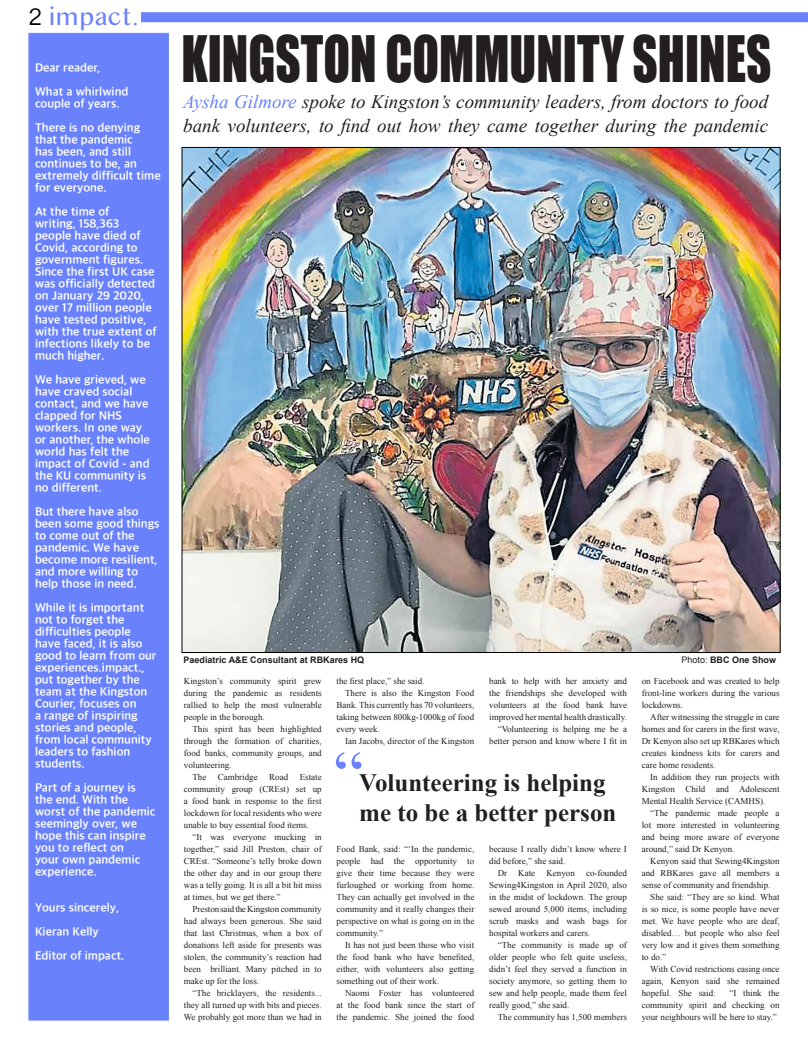
<style>
.page{position:relative;width:808px;height:1049px;background:#fff}
.page>*{position:absolute;margin:0;border:0;box-sizing:border-box;transform-origin:0 0}
.t1{font:67px "Times New Roman";color:#6982fc}
.t2{font:58.8px "Impact";color:#231f20;scale:.83 1}
.t3{font:700 25px/30px "Times New Roman";color:#231f20}
.t4{font:25px "Lao MN";color:#6982fc}
.t5{font:italic 19px/24px "Times New Roman";color:#231f20}
.t6{font:700 12px/12px "Apple SD Gothic Neo";color:#fff}
.t7{font:9px/12px "Times New Roman";color:#231f20;text-align:justify}
.t8{font:700 9px "Arial";color:#231f20}
.s1{font-family:"Lao Sangam MN";color:#000}
.s2{color:#6982fc}
.s3{font-weight:400}
</style>
<div class="page">
<div style="left:141px;top:12px;width:667px;height:10px;background:#6982fc"></div>
<div style="left:29px;top:33px;width:139px;height:987px;background:#6982fc"></div>
<div style="left:28px;top:33px;width:141px;height:987px;border:1px solid #748bfc"></div>
<img style="left:183px;top:149px;width:596px;height:502px">
<p class="t4" style="left:28px;top:2px;width:111px"><span class="s1">2</span> impact.</p>
<p class="t6" style="left:35px;top:62px;width:67px">Dear reader,</p>
<p class="t6" style="left:35px;top:86px;width:95px">What a whirlwind couple of years.</p>
<p class="t6" style="left:35px;top:122px;width:127px">There is no denying that the pandemic<br>has been, and still continues to be, an extremely difficult time for everyone.</p>
<p class="t6" style="left:35px;top:206px;width:123px">At the time of<br>writing, 158,363 people have died of<br>Covid, according to government figures.<br>Since the first UK case was officially detected on January 29 2020, over 17 million people have tested positive, with the true extent of infections likely to be much higher.</p>
<p class="t6" style="left:35px;top:374px;width:116px">We have grieved, we have craved social contact, and we have clapped for NHS workers. In one way or another, the whole world has felt the impact of Covid - and the KU community is no different.</p>
<p class="t6" style="left:35px;top:506px;width:126px">But there have also been some good things to come out of the pandemic. We have become more resilient, and more willing to help those in need.</p>
<p class="t6" style="left:35px;top:602px;width:123px">While it is important not to forget the difficulties people have faced, it is also good to learn from our experiences.impact., put together by the team at the Kingston<br>Courier, focuses on<br>a range of inspiring stories and people, from local community leaders to fashion students.</p>
<p class="t6" style="left:35px;top:782px;width:122px">Part of a journey is the end. With the worst of the pandemic seemingly over, we hope this can inspire you to reflect on<br>your own pandemic experience.</p>
<p class="t6" style="left:35px;top:902px;width:86px">Yours sincerely,</p>
<p class="t6" style="left:35px;top:926px;width:65px">Kieran Kelly</p>
<p class="t6" style="left:35px;top:950px;width:91px">Editor of impact.</p>
<p class="t2" style="left:181px;top:13px;width:712px">KINGSTON COMMUNITY SHINES</p>
<p class="t5" style="left:183px;top:89px;width:586px"><span class="s2">Aysha Gilmore</span> spoke to Kingston’s community leaders, from doctors to food bank volunteers, to find out how they came together during the pandemic</p>
<p class="t8" style="left:183px;top:654px;width:182px">Paediatric A&amp;E Consultant at RBKares HQ</p>
<p class="t8" style="left:681px;top:654px;width:96px"><span class="s3">Photo:</span> BBC One Show</p>
<p class="t7" style="left:184px;top:675px;width:139px">Kingston’s community spirit grew during the pandemic as residents rallied to help the most vulnerable people in the borough.</p>
<p class="t7" style="left:184px;top:723px;width:139px;text-indent:9px">This spirit has been highlighted through the formation of charities, food banks, community groups, and volunteering.</p>
<p class="t7" style="left:192px;top:771px;width:15px">The</p>
<p class="t7" style="left:218px;top:771px;width:41px">Cambridge</p>
<p class="t7" style="left:269px;top:771px;width:20px">Road</p>
<p class="t7" style="left:184px;top:771px;width:139px;text-indent:116px">Estate community group (CREst) set up a food bank in response to the first lockdown for local residents who were unable to buy essential food items.</p>
<p class="t7" style="left:184px;top:831px;width:139px;text-indent:9px">“It was everyone mucking in together,” said Jill Preston, chair of CREst. “Someone’s telly broke down the other day and in our group there was a telly going. It is all a bit hit miss at times, but we get there.”</p>
<p class="t7" style="left:184px;top:903px;width:139px;text-indent:9px">Preston said the Kingston community had always been generous. She said that last Christmas, when a box of donations left aside for presents was stolen, the community’s reaction had been brilliant. Many pitched in to make up for the loss.</p>
<p class="t7" style="left:184px;top:987px;width:139px;text-indent:9px">“The bricklayers, the residents... they all turned up with bits and pieces.<br>We probably got more than we had in</p>
<p class="t7" style="left:336px;top:675px;width:89px">the first place,” she said.</p>
<p class="t7" style="left:336px;top:687px;width:139px;text-indent:9px">There is also the Kingston Food Bank. This currently has 70 volunteers, taking between 800kg-1000kg of food every week.</p>
<p class="t7" style="left:345px;top:735px;width:131px">Ian Jacobs, director of the Kingston</p>
<p class="t1" style="left:334px;top:730px;width:31px">“</p>
<p class="t7" style="left:489px;top:675px;width:139px">bank to help with her anxiety and the friendships she developed with volunteers at the food bank have improved her mental health drastically.</p>
<p class="t7" style="left:489px;top:723px;width:139px;text-align:right">“Volunteering is helping me be a better person and know where I fit in</p>
<p class="t3" style="left:359px;top:767px;width:259px">Volunteering is helping me to be a better person</p>
<p class="t7" style="left:336px;top:843px;width:139px">Food Bank, said: “‘In the pandemic, people had the opportunity to give their time because they were furloughed or working from home.<br>They can actually get involved in the community and it really changes their perspective on what is going on in the community.”</p>
<p class="t7" style="left:336px;top:939px;width:139px;text-indent:9px">It has not just been those who visit the food bank who have benefited, either, with volunteers also getting something out of their work.</p>
<p class="t7" style="left:336px;top:987px;width:139px;text-indent:9px">Naomi Foster has volunteered at the food bank since the start of the pandemic. She joined the food</p>
<p class="t7" style="left:489px;top:843px;width:139px">because I really didn’t know where I did before,” she said.</p>
<p class="t7" style="left:489px;top:867px;width:139px;text-indent:9px">Dr Kate Kenyon co-founded Sewing4Kingston in April 2020, also in the midst of lockdown. The group sewed around 5,000 items, including scrub masks and wash bags for hospital workers and carers.</p>
<p class="t7" style="left:489px;top:939px;width:139px;text-indent:9px">“The community is made up of older people who felt quite useless, didn’t feel they served a function in society anymore, so getting them to sew and help people, made them feel really good,” she said.</p>
<p class="t7" style="left:498px;top:1011px;width:131px">The community has 1,500 members</p>
<p class="t7" style="left:642px;top:675px;width:139px">on Facebook and was created to help front-line workers during the various lockdowns.</p>
<p class="t7" style="left:642px;top:711px;width:139px;text-indent:9px">After witnessing the struggle in care homes and for carers in the first wave, Dr Kenyon also set up RBKares which creates kindness kits for carers and care home residents.</p>
<p class="t7" style="left:642px;top:771px;width:139px;text-indent:9px">In addition they run projects with Kingston Child and Adolescent Mental Health Service (CAMHS).</p>
<p class="t7" style="left:642px;top:807px;width:139px;text-indent:9px">“The pandemic made people a lot more interested in volunteering and being more aware of everyone around,” said Dr Kenyon.</p>
<p class="t7" style="left:642px;top:855px;width:139px;text-indent:9px">Kenyon said that Sewing4Kingston and RBKares gave all members a sense of community and friendship.</p>
<p class="t7" style="left:642px;top:891px;width:139px;text-indent:9px">She said: “They are so kind. What is so nice, is some people have never met. We have people who are deaf, disabled… but people who also feel very low and it gives them something to do.”</p>
<p class="t7" style="left:642px;top:963px;width:139px;text-indent:9px">With Covid restrictions easing once again, Kenyon said she remained hopeful. She said:</p>
<p class="t7" style="left:642px;top:987px;width:139px;text-indent:88px">“I think the community spirit and checking on your neighbours will be here to stay.”</p>
</div>
